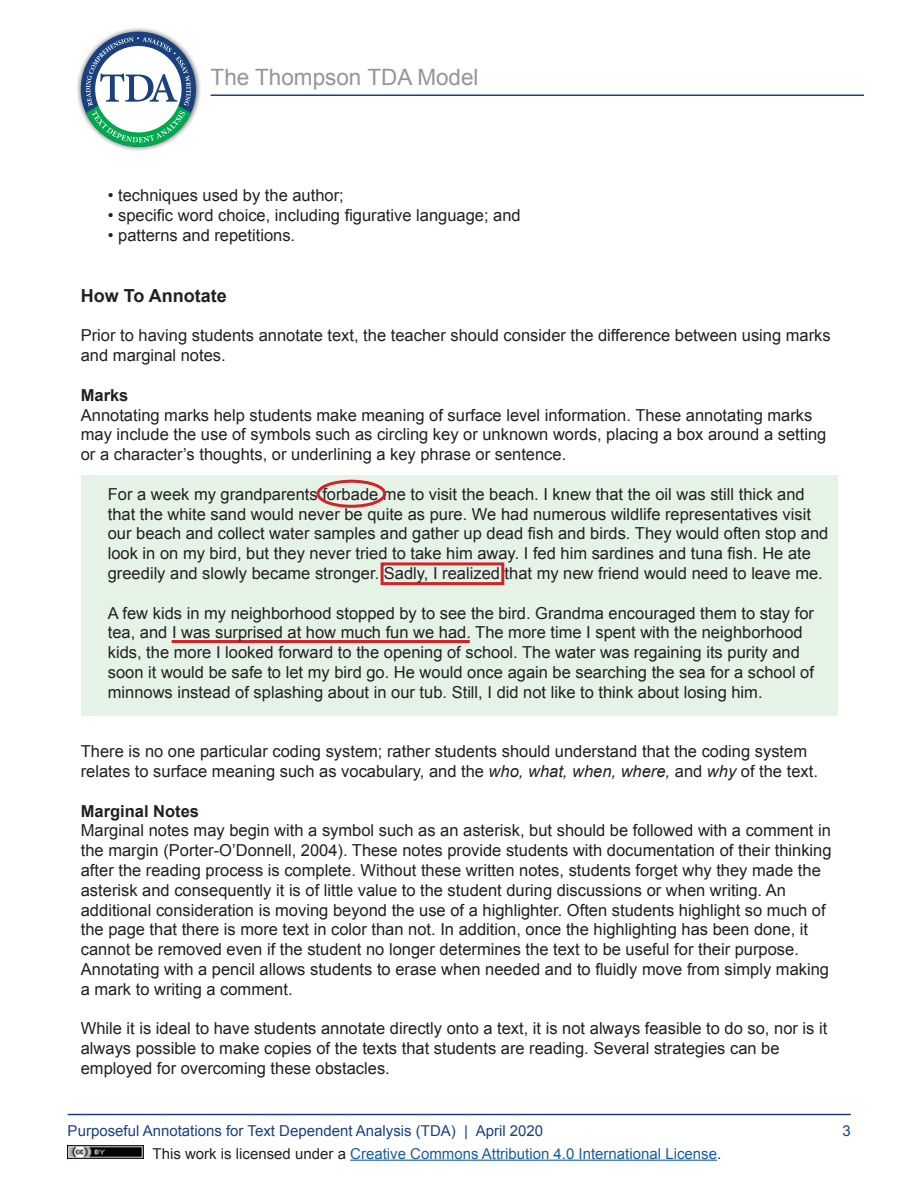
<style>
.page{position:relative;width:918px;height:1188px;background:#fff}
.page>*{position:absolute;margin:0;border:0;box-sizing:border-box;transform-origin:0 0}
.t1{font:22.5px "Arial";color:#939598}
.t2{font:700 18px "Arial";color:#231f20}
.t3{font:16.5px/19.8px "Arial";color:#231f20}
.t4{font:700 16.5px "Arial";color:#231f20}
.t5{font:15px "Arial";color:#175d9e}
.t6{font:15px "Arial";color:#1a417e}
.s1{font-weight:700}
.s2{font-style:italic}
.s3{color:#231f20}
</style>
<div class="page">
<hr style="left:68px;top:1114px;width:783px;height:1px;background:#1a417e">
<img style="left:68px;top:1145px;width:75px;height:14px">
<hr style="left:350px;top:1160px;width:367px;height:1px;background:#175d9e">
<div style="left:75px;top:26px;width:126px;height:127px;background:#231f20;opacity:.8"></div>
<div style="left:81px;top:32px;width:115px;height:115px;background:#1a417e;border-radius:50%"></div>
<svg style="left:83px;top:37px;width:110px;height:110px"></svg>
<hr style="left:211px;top:95px;width:653px;height:1px;background:#1a417e">
<div style="left:81px;top:475px;width:756px;height:241px;background:#e5f3e7"></div>
<div style="left:381px;top:562px;width:123px;height:23px;border:3px solid #d1232a"></div>
<hr style="left:172px;top:640px;width:298px;height:3px;background:#d1232a">
<div style="left:317px;top:480px;width:69px;height:28px;border:3px solid #d1232a;border-radius:50%"></div>
<h1 class="t1" style="left:211px;top:62px;width:270px">The Thompson TDA Model</h1>
<p class="t3" style="left:108px;top:185px;width:237px">• techniques used by the author;</p>
<p class="t3" style="left:108px;top:205px;width:414px">• specific word choice, including figurative language; and</p>
<p class="t3" style="left:108px;top:225px;width:189px">• patterns and repetitions.</p>
<p class="t2" style="left:81px;top:283px;width:147px">How To Annotate</p>
<p class="t3" style="left:81px;top:326px;width:751px">Prior to having students annotate text, the teacher should consider the difference between using marks and marginal notes.</p>
<p class="t3" style="left:81px;top:385px;width:747px"><span class="s1">Marks<br></span>Annotating marks help students make meaning of surface level information. These annotating marks may include the use of symbols such as circling key or unknown words, placing a box around a setting or a character’s thoughts, or underlining a key phrase or sentence.</p>
<p class="t3" style="left:108px;top:484px;width:705px">For a week my grandparents forbade me to visit the beach. I knew that the oil was still thick and that the white sand would never be quite as pure. We had numerous wildlife representatives visit</p>
<p class="t3" style="left:108px;top:524px;width:722px">our beach and collect water samples and gather up dead fish and birds. They would often stop and look in on my bird, but they never tried to take him away. I fed him sardines and tuna fish. He ate</p>
<p class="t3" style="left:108px;top:563px;width:717px">greedily and slowly became stronger. Sadly, I realized that my new friend would need to leave me.</p>
<p class="t3" style="left:108px;top:603px;width:708px">A few kids in my neighborhood stopped by to see the bird. Grandma encouraged them to stay for tea, and I was surprised at how much fun we had. The more time I spent with the neighborhood kids, the more I looked forward to the opening of school. The water was regaining its purity and soon it would be safe to let my bird go. He would once again be searching the sea for a school of minnows instead of splashing about in our tub. Still, I did not like to think about losing him.</p>
<p class="t3" style="left:81px;top:742px;width:739px">There is no one particular coding system; rather students should understand that the coding system relates to surface meaning such as vocabulary, and the <span class="s2">who, what, when, where,</span> and <span class="s2">why</span> of the text.</p>
<p class="t4" style="left:81px;top:800px;width:120px">Marginal Notes</p>
<p class="t3" style="left:81px;top:821px;width:752px">Marginal notes may begin with a symbol such as an asterisk, but should be followed with a comment in the margin (Porter-O’Donnell, 2004). These notes provide students with documentation of their thinking after the reading process is complete. Without these written notes, students forget why they made the asterisk and consequently it is of little value to the student during discussions or when writing. An additional consideration is moving beyond the use of a highlighter. Often students highlight so much of the page that there is more text in color than not. In addition, once the highlighting has been done, it cannot be removed even if the student no longer determines the text to be useful for their purpose.</p>
<p class="t3" style="left:81px;top:959px;width:750px">Annotating with a pencil allows students to erase when needed and to fluidly move from simply making</p>
<p class="t3" style="left:81px;top:979px;width:213px">a mark to writing a comment.</p>
<p class="t3" style="left:81px;top:1019px;width:748px">While it is ideal to have students annotate directly onto a text, it is not always feasible to do so, nor is it always possible to make copies of the texts that students are reading. Several strategies can be employed for overcoming these obstacles.</p>
<p class="t6" style="left:68px;top:1121px;width:477px">Purposeful Annotations for Text Dependent Analysis (TDA) | April 2020</p>
<p class="t6" style="left:843px;top:1121px;width:10px">3</p>
<p class="t5" style="left:153px;top:1144px;width:570px"><span class="s3">This work is licensed under a</span> Creative Commons Attribution 4.0 International License<span class="s3">.</span></p>
</div>
